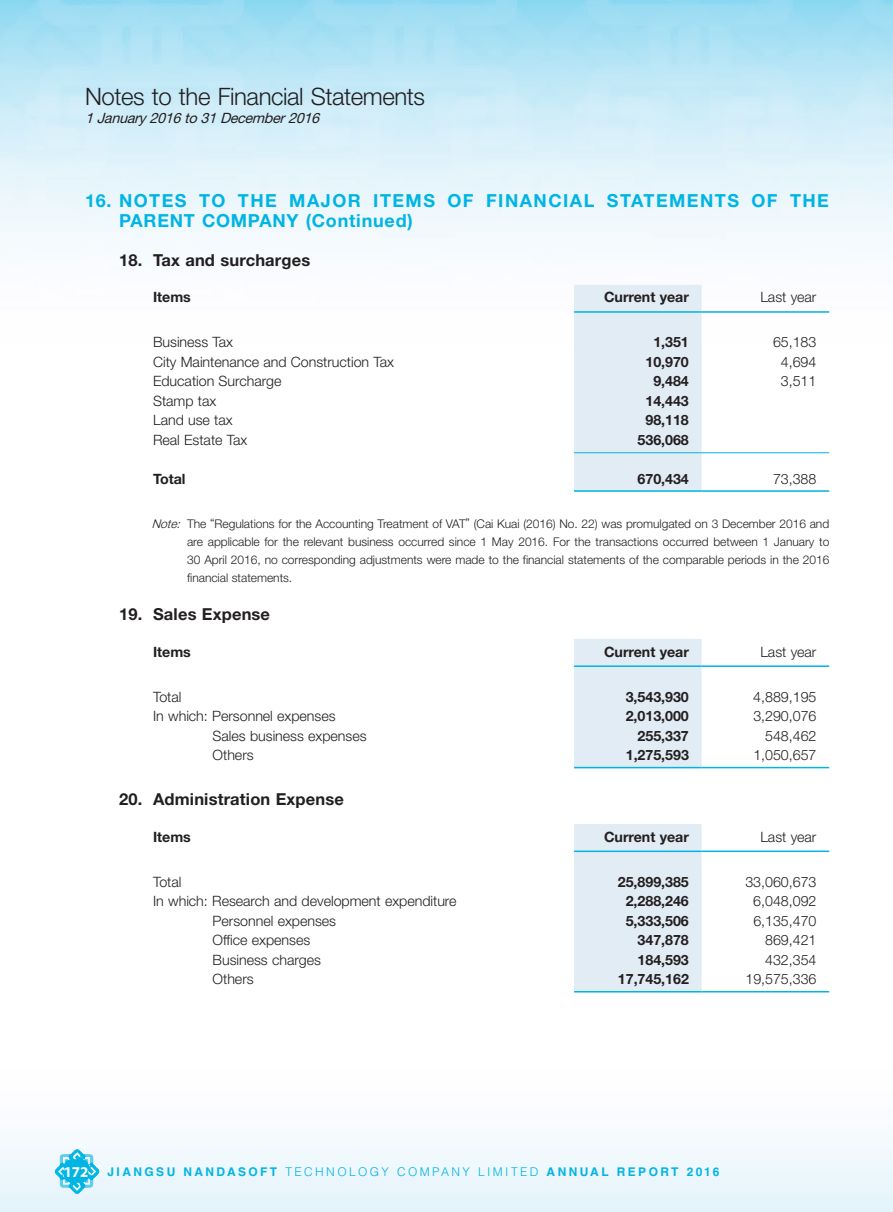
<style>
.page{position:relative;width:893px;height:1212px;background:#fff}
.page>*{position:absolute;margin:0;border:0;box-sizing:border-box;transform-origin:0 0}
.t1{font:300 24px "Helvetica Neue LT Std";letter-spacing:-.02em;color:#231f20}
.t2{font:700 18px/19.5px "Helvetica Neue LT Std";letter-spacing:.08em;color:#00b4e3}
.t3{font:700 16.5px "Helvetica Neue LT Std";letter-spacing:.01em;color:#231f20}
.t4{font:300 14.25px "Helvetica Neue LT Std";color:#231f20}
.t5{font:700 14.25px "Helvetica Neue LT Std";color:#231f20}
.t6{font:italic 14.25px "Helvetica Neue LT Std";color:#231f20}
.t7{font:300 12px/18px "Helvetica Neue LT Std";color:#231f20;text-align:justify}
.t8{font:700 12px "Helvetica LT Std";letter-spacing:.2em;color:#00b4e3}
.s1{font-style:italic}
.s2{font-family:"Myriad Pro";font-size:15px;color:#fff}
.s3{font-weight:300}
</style>
<div class="page">
<img style="left:55px;top:1149px;width:44px;height:45px">
<div style="left:574px;top:285px;width:128px;height:205px;background:#e2ecf5"></div>
<hr style="left:574px;top:311px;width:128px;height:2px;background:#00b4e3">
<hr style="left:702px;top:311px;width:127px;height:2px;background:#00b4e3">
<hr style="left:574px;top:452px;width:128px;height:1px;background:#00b4e3">
<hr style="left:702px;top:452px;width:127px;height:1px;background:#00b4e3">
<hr style="left:574px;top:490px;width:128px;height:2px;background:#00b4e3">
<hr style="left:702px;top:490px;width:127px;height:2px;background:#00b4e3">
<div style="left:574px;top:639px;width:128px;height:128px;background:#e2ecf5"></div>
<hr style="left:574px;top:665px;width:128px;height:2px;background:#00b4e3">
<hr style="left:702px;top:665px;width:127px;height:2px;background:#00b4e3">
<hr style="left:574px;top:767px;width:128px;height:1px;background:#00b4e3">
<hr style="left:702px;top:767px;width:127px;height:1px;background:#00b4e3">
<div style="left:574px;top:824px;width:128px;height:167px;background:#e2ecf5"></div>
<hr style="left:574px;top:850px;width:128px;height:2px;background:#00b4e3">
<hr style="left:702px;top:850px;width:127px;height:2px;background:#00b4e3">
<hr style="left:574px;top:991px;width:128px;height:1px;background:#00b4e3">
<hr style="left:702px;top:991px;width:127px;height:1px;background:#00b4e3">
<h1 class="t1" style="left:85px;top:82px;width:342px">Notes to the Financial Statements</h1>
<p class="t6" style="left:85px;top:110px;width:240px">1January2016to31December2016</p>
<p class="t2" style="left:119px;top:191px;width:711px;text-indent:-34px">16. NOTES TO THE MAJOR ITEMS OF FINANCIAL STATEMENTS OF THE<br>PARENT COMPANY (Continued)</p>
<p class="t3" style="left:119px;top:249px;width:193px">18. Tax and surcharges</p>
<p class="t5" style="left:153px;top:288px;width:39px">Items</p>
<p class="t5" style="left:604px;top:288px;width:86px">Current year</p>
<p class="t4" style="left:760px;top:289px;width:58px">Last year</p>
<p class="t4" style="left:153px;top:334px;width:82px">Business Tax</p>
<p class="t5" style="left:653px;top:333px;width:37px">1,351</p>
<p class="t4" style="left:773px;top:334px;width:45px">65,183</p>
<p class="t4" style="left:153px;top:353px;width:243px">City Maintenance and Construction Tax</p>
<p class="t5" style="left:645px;top:353px;width:45px">10,970</p>
<p class="t4" style="left:781px;top:353px;width:37px">4,694</p>
<p class="t4" style="left:153px;top:373px;width:130px">Education Surcharge</p>
<p class="t5" style="left:653px;top:372px;width:37px">9,484</p>
<p class="t4" style="left:781px;top:373px;width:37px">3,511</p>
<p class="t4" style="left:153px;top:392px;width:65px">Stamp tax</p>
<p class="t5" style="left:645px;top:392px;width:45px">14,443</p>
<p class="t4" style="left:153px;top:412px;width:81px">Land use tax</p>
<p class="t5" style="left:645px;top:411px;width:45px">98,118</p>
<p class="t4" style="left:153px;top:431px;width:96px">Real Estate Tax</p>
<p class="t5" style="left:637px;top:431px;width:53px">536,068</p>
<p class="t5" style="left:153px;top:470px;width:34px">Total</p>
<p class="t5" style="left:638px;top:470px;width:53px">670,434</p>
<p class="t4" style="left:773px;top:470px;width:45px">73,388</p>
<p class="t7" style="left:187px;top:514px;width:644px;text-indent:-35px"><span class="s1">Note:</span> The “Regulations for the Accounting Treatment of VAT” (Cai Kuai (2016) No. 22) was promulgated on 3 December 2016 and are applicable for the relevant business occurred since 1 May 2016. For the transactions occurred between 1 January to 30 April 2016, no corresponding adjustments were made to the financial statements of the comparable periods in the 2016 financial statements.</p>
<p class="t3" style="left:119px;top:604px;width:153px">19. Sales Expense</p>
<p class="t5" style="left:153px;top:643px;width:39px">Items</p>
<p class="t5" style="left:604px;top:643px;width:86px">Current year</p>
<p class="t4" style="left:760px;top:643px;width:58px">Last year</p>
<p class="t4" style="left:153px;top:688px;width:30px">Total</p>
<p class="t5" style="left:626px;top:688px;width:65px">3,543,930</p>
<p class="t4" style="left:753px;top:688px;width:65px">4,889,195</p>
<p class="t4" style="left:153px;top:707px;width:184px">In which: Personnel expenses</p>
<p class="t5" style="left:626px;top:707px;width:65px">2,013,000</p>
<p class="t4" style="left:753px;top:707px;width:65px">3,290,076</p>
<p class="t4" style="left:213px;top:727px;width:156px">Sales business expenses</p>
<p class="t5" style="left:638px;top:727px;width:53px">255,337</p>
<p class="t4" style="left:765px;top:727px;width:53px">548,462</p>
<p class="t4" style="left:213px;top:746px;width:43px">Others</p>
<p class="t5" style="left:626px;top:746px;width:65px">1,275,593</p>
<p class="t4" style="left:753px;top:746px;width:65px">1,050,657</p>
<p class="t3" style="left:119px;top:789px;width:226px">20. Administration Expense</p>
<p class="t5" style="left:153px;top:828px;width:39px">Items</p>
<p class="t5" style="left:604px;top:828px;width:86px">Current year</p>
<p class="t4" style="left:760px;top:828px;width:58px">Last year</p>
<p class="t4" style="left:153px;top:873px;width:30px">Total</p>
<p class="t5" style="left:618px;top:873px;width:73px">25,899,385</p>
<p class="t4" style="left:745px;top:873px;width:73px">33,060,673</p>
<p class="t4" style="left:153px;top:892px;width:305px">In which: Research and development expenditure</p>
<p class="t5" style="left:626px;top:892px;width:65px">2,288,246</p>
<p class="t4" style="left:753px;top:892px;width:65px">6,048,092</p>
<p class="t4" style="left:213px;top:912px;width:125px">Personnel expenses</p>
<p class="t5" style="left:626px;top:912px;width:65px">5,333,506</p>
<p class="t4" style="left:753px;top:912px;width:65px">6,135,470</p>
<p class="t4" style="left:213px;top:931px;width:99px">Office expenses</p>
<p class="t5" style="left:638px;top:931px;width:53px">347,878</p>
<p class="t4" style="left:765px;top:931px;width:53px">869,421</p>
<p class="t4" style="left:213px;top:951px;width:110px">Business charges</p>
<p class="t5" style="left:638px;top:951px;width:53px">184,593</p>
<p class="t4" style="left:765px;top:951px;width:53px">432,354</p>
<p class="t4" style="left:213px;top:970px;width:43px">Others</p>
<p class="t5" style="left:618px;top:970px;width:73px">17,745,162</p>
<p class="t4" style="left:745px;top:970px;width:73px">19,575,336</p>
<p class="t8" style="left:64px;top:1164px;width:657px"><span class="s2">172 172</span> JIANGSU NANDASOFT <span class="s3">TECHNOLOGY COMPANY LIMITED</span> ANNUAL REPORT 2016</p>
</div>
